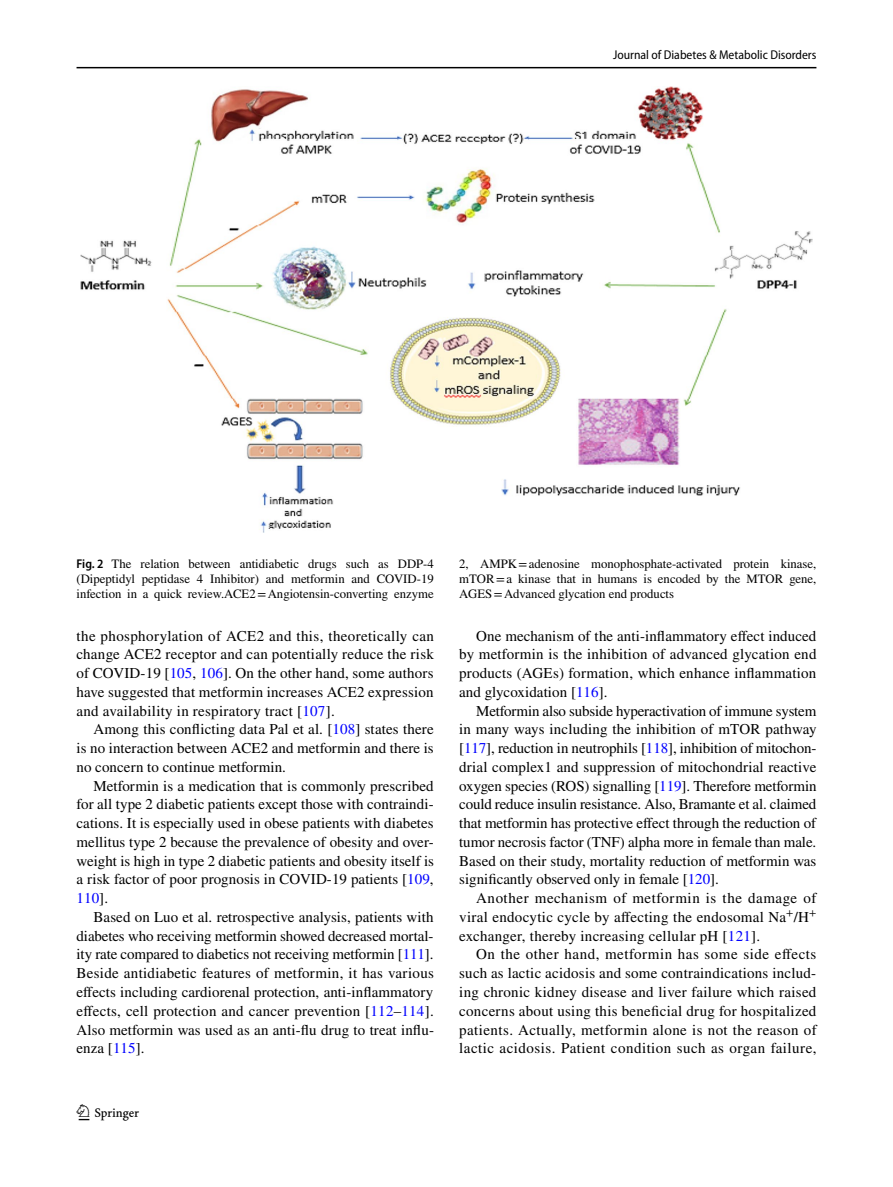
<style>
.page{position:relative;width:893px;height:1187px;background:#fff}
.page>*{position:absolute;margin:0;border:0;box-sizing:border-box;transform-origin:0 0}
.t1{font:22.5px "Springnew Regular 2";color:#000}
.t2{font:15px/18.8px "STIX";letter-spacing:.005em;color:#000;text-align:justify}
.t3{font:12.75px/15px "STIX";color:#000;text-align:justify}
.t4{font:semi-condensed 12.75px "Myriad Pro";color:#000}
.s1{font-family:"Myriad Pro";font-weight:600;font-stretch:semi-condensed}
.s2{color:#00f}
</style>
<div class="page">
<hr style="left:77px;top:67px;width:739px;height:1px;background:#000">
<img style="left:81px;top:87px;width:731px;height:445px">
<p class="t4" style="left:613px;top:48px;width:205px">Journal of Diabetes &amp; Metabolic Disorders</p>
<p class="t3" style="left:77px;top:556px;width:359px"><span class="s1">Fig. 2</span> The relation between antidiabetic drugs such as DDP-4 (Dipeptidyl peptidase 4 Inhibitor) and metformin and COVID-19 infection in a quick review.ACE2=Angiotensin-converting enzyme</p>
<p class="t3" style="left:459px;top:556px;width:359px">2, AMPK=adenosine monophosphate-activated protein kinase, mTOR=a kinase that in humans is encoded by the MTOR gene, AGES=Advanced glycation end products</p>
<p class="t2" style="left:77px;top:627px;width:359px">the phosphorylation of ACE2 and this, theoretically can change ACE2 receptor and can potentially reduce the risk of COVID-19 [<span class="s2">105</span>, <span class="s2">106</span>]. On the other hand, some authors have suggested that metformin increases ACE2 expression and availability in respiratory tract [<span class="s2">107</span>].</p>
<p class="t2" style="left:77px;top:721px;width:359px;text-indent:17px">Among this conflicting data Pal et al. [<span class="s2">108</span>] states there is no interaction between ACE2 and metformin and there is no concern to continue metformin.</p>
<p class="t2" style="left:77px;top:777px;width:359px;text-indent:17px">Metformin is a medication that is commonly prescribed for all type 2 diabetic patients except those with contraindi&shy;cations. It is especially used in obese patients with diabetes mellitus type 2 because the prevalence of obesity and over&shy;weight is high in type 2 diabetic patients and obesity itself is a risk factor of poor prognosis in COVID-19 patients [<span class="s2">109</span>, <span class="s2">110</span>].</p>
<p class="t2" style="left:77px;top:908px;width:359px;text-indent:17px">Based on Luo et al. retrospective analysis, patients with diabetes who receiving metformin showed decreased mortal&shy;ity rate compared to diabetics not receiving metformin [<span class="s2">111</span>].<br>Beside antidiabetic features of metformin, it has various effects including cardiorenal protection, anti-inflammatory effects, cell protection and cancer prevention [<span class="s2">112</span>–<span class="s2">114</span>].<br>Also metformin was used as an anti-flu drug to treat influ&shy;enza [<span class="s2">115</span>].</p>
<h1 class="t1" style="left:79px;top:1104px;width:62px">1 3</h1>
<p class="t2" style="left:459px;top:627px;width:359px;text-indent:17px">One mechanism of the anti-inflammatory effect induced by metformin is the inhibition of advanced glycation end products (AGEs) formation, which enhance inflammation and glycoxidation [<span class="s2">116</span>].</p>
<p class="t2" style="left:459px;top:702px;width:359px;text-indent:17px">Metformin also subside hyperactivation of immune system in many ways including the inhibition of mTOR pathway [<span class="s2">117</span>], reduction in neutrophils [<span class="s2">118</span>], inhibition of mitochon&shy;drial complex1 and suppression of mitochondrial reactive oxygen species (ROS) signalling [<span class="s2">119</span>]. Therefore metformin could reduce insulin resistance. Also, Bramante et al. claimed that metformin has protective effect through the reduction of tumor necrosis factor (TNF) alpha more in female than male.<br>Based on their study, mortality reduction of metformin was significantly observed only in female [<span class="s2">120</span>].</p>
<p class="t2" style="left:459px;top:889px;width:359px;text-indent:17px">Another mechanism of metformin is the damage of viral endocytic cycle by affecting the endosomal Na<sup>+</sup>/H<sup>+ </sup>exchanger, thereby increasing cellular pH [<span class="s2">121</span>].</p>
<p class="t2" style="left:459px;top:946px;width:359px;text-indent:17px">On the other hand, metformin has some side effects such as lactic acidosis and some contraindications includ&shy;ing chronic kidney disease and liver failure which raised concerns about using this beneficial drug for hospitalized patients. Actually, metformin alone is not the reason of lactic acidosis. Patient condition such as organ failure,</p>
</div>
